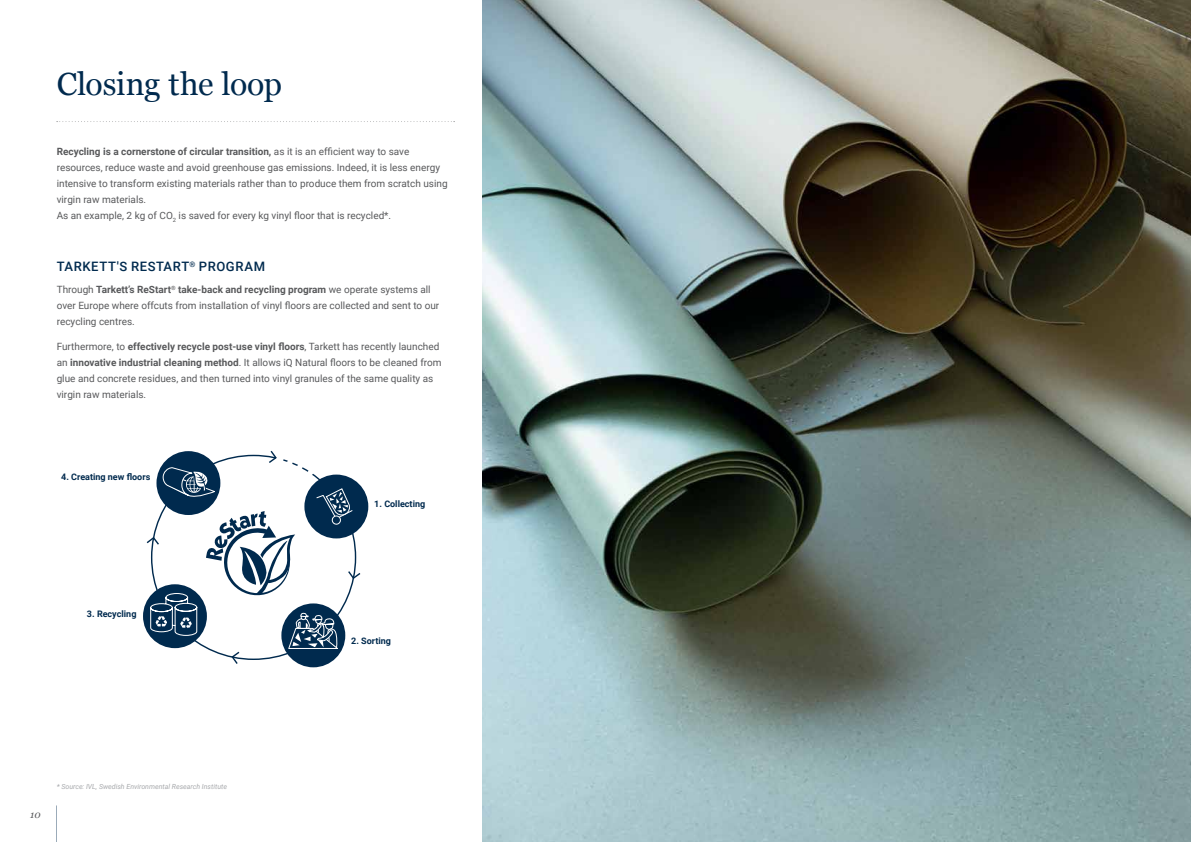
<style>
.page{position:relative;width:1191px;height:842px;background:#fff}
.page>*{position:absolute;margin:0;border:0;box-sizing:border-box;transform-origin:0 0}
.t1{font:32px "Georgia";letter-spacing:-.01em;color:#002a4e}
.t2{font:500 13px "Roboto";letter-spacing:.045em;color:#002a4e}
.t3{font:10px/16px "Roboto";color:#58595b}
.t4{font:italic 10px "Georgia";color:#58595b}
.t5{font:700 9px "Roboto";color:#002a4e}
.t6{font:italic 7px "Roboto";color:#a7a9ac}
.s1{font-weight:700}
</style>
<div class="page">
<svg style="left:57px;top:121px;width:398px;height:1px"></svg>
<div style="left:304px;top:475px;width:64px;height:63px;background:#002a4e;border-radius:50%"></div>
<svg style="left:145px;top:450px;width:217px;height:215px"></svg>
<img style="left:482px;top:0;width:709px;height:842px">
<hr style="left:56px;top:805px;width:1px;height:37px;background:#002a4e">
<h1 class="t1" style="left:57px;top:61px;width:227px">Closing the loop</h1>
<p class="t3" style="left:57px;top:143px;width:392px"><span class="s1">Recycling is a cornerstone of circular transition,</span> as it is an efficient way to save resources, reduce waste and avoid greenhouse gas emissions. Indeed, it is less energy intensive to transform existing materials rather than to produce them from scratch using virgin raw materials.<br>As an example, 2 kg of CO<sub>2</sub> is saved for every kg vinyl floor that is recycled*.</p>
<h2 class="t2" style="left:57px;top:258px;width:210px">TARKETT'S RESTART<sup>®</sup> PROGRAM</h2>
<p class="t3" style="left:57px;top:281px;width:384px">Through <span class="s1">Tarkett’s ReStart</span><sup>®</sup> <span class="s1">take-back and recycling program</span> we operate systems all over Europe where offcuts from installation of vinyl floors are collected and sent to our recycling centres.</p>
<p class="t3" style="left:57px;top:338px;width:386px">Furthermore, to <span class="s1">effectively recycle post-use vinyl floors</span>, Tarkett has recently launched an <span class="s1">innovative industrial cleaning method</span>. It allows iQ Natural floors to be cleaned from glue and concrete residues, and then turned into vinyl granules of the same quality as virgin raw materials.</p>
<p class="t5" style="left:61px;top:470px;width:91px">4. Creating new floors</p>
<p class="t5" style="left:87px;top:607px;width:51px">3. Recycling</p>
<p class="t5" style="left:374px;top:497px;width:52px">1. Collecting</p>
<p class="t5" style="left:351px;top:635px;width:41px">2. Sorting</p>
<p class="t4" style="left:30px;top:807px;width:12px">10</p>
<p class="t6" style="left:57px;top:782px;width:172px">* Source: IVL, Swedish Environmental Research Institute</p>
</div>
